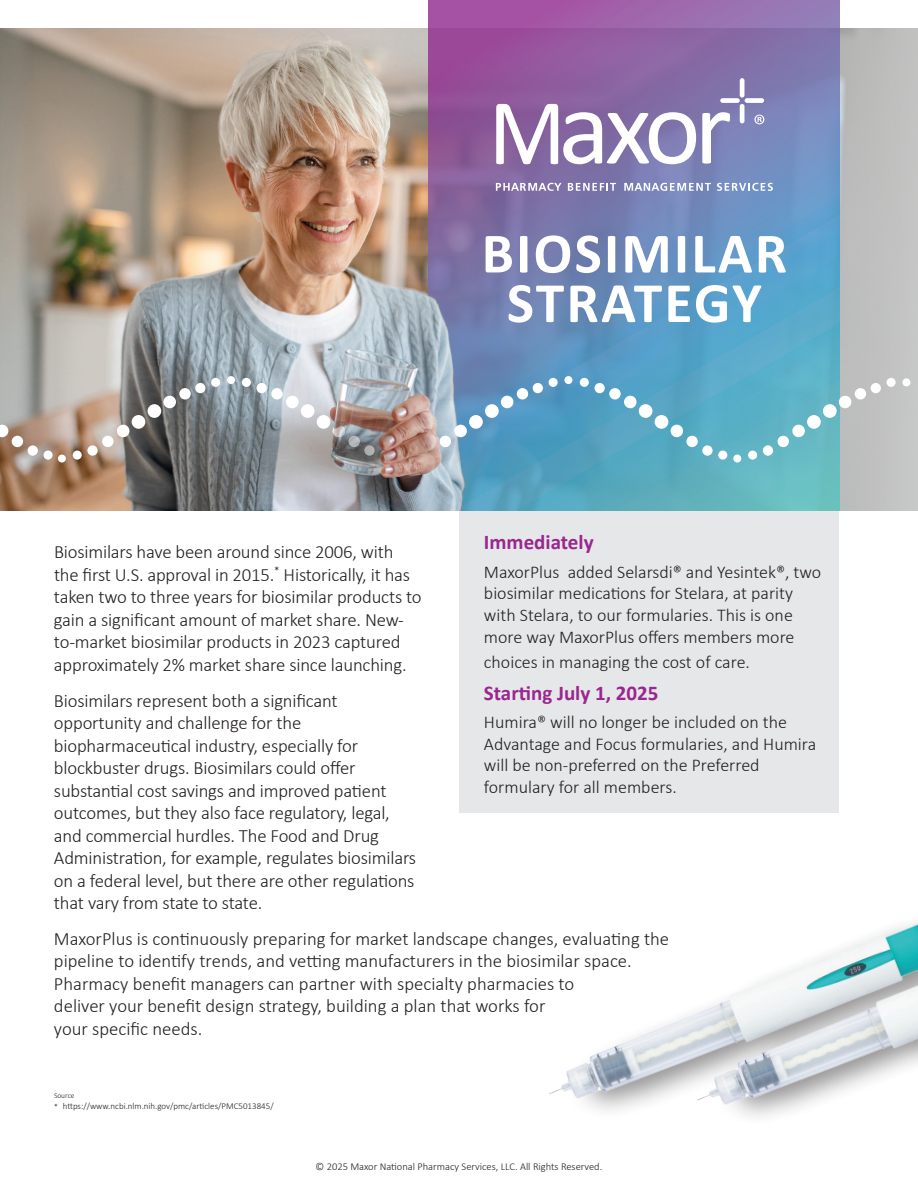
<style>
.page{position:relative;width:918px;height:1188px;background:#fff}
.page>*{position:absolute;margin:0;border:0;box-sizing:border-box;transform-origin:0 0}
.t1{font:700 57.6px/49.5px "Calibri";letter-spacing:.035em;color:#fff;text-align:center}
.t2{font:700 21px "Calibri";color:#99278f}
.t3{font:300 18.75px/22.5px "Calibri";letter-spacing:-.01em;color:#231f20}
.t4{font:300 18px/21.6px "Calibri";color:#231f20}
.t5{font:300 10.5px "Calibri";color:#231f20}
.t6{font:300 9px "Calibri";color:#231f20}
.t7{font:300 7.5px "Calibri";color:#231f20}
.s1{font-size:7.5px}
</style>
<div class="page">
<img style="left:0;top:28px;width:918px;height:483px">
<svg style="left:429px;top:0;width:411px;height:511px;background:#7287b7"></svg>
<svg style="left:754px;top:115px;width:10px;height:9px"></svg>
<svg style="left:496px;top:183px;width:65px;height:8px"></svg>
<svg style="left:568px;top:183px;width:48px;height:8px"></svg>
<svg style="left:624px;top:183px;width:87px;height:8px"></svg>
<svg style="left:717px;top:183px;width:56px;height:8px"></svg>
<div style="left:720px;top:98px;width:20px;height:5px;background:#fff;border-radius:2px"></div>
<div style="left:745px;top:98px;width:19px;height:5px;background:#fff;border-radius:2px"></div>
<hr style="left:740px;top:104px;width:4px;height:19px;background:#fff;border-radius:2px">
<hr style="left:740px;top:78px;width:4px;height:20px;background:#fff;border-radius:2px">
<svg style="left:496px;top:104px;width:200px;height:60px"></svg>
<svg style="left:702px;top:112px;width:28px;height:52px"></svg>
<img style="left:0;top:48px;width:491px;height:463px">
<svg style="left:0;top:376px;width:918px;height:87px;background:#82a5b0"></svg>
<img style="left:286px;top:322px;width:205px;height:166px">
<img style="left:549px;top:757px;width:290px;height:354px">
<img style="left:632px;top:824px;width:286px;height:293px">
<div style="left:459px;top:511px;width:379px;height:302px;background:#e6e7e9"></div>
<h1 class="t1" style="left:482px;top:229px;width:307px">BIOSIMILAR<br>STRATEGY</h1>
<p class="t2" style="left:484px;top:529px;width:111px">Immediately</p>
<p class="t4" style="left:484px;top:560px;width:339px">MaxorPlus added Selarsdi® and Yesintek®, two biosimilar medications for Stelara, at parity with Stelara, to our formularies. This is one more way MaxorPlus offers members more</p>
<p class="t4" style="left:484px;top:650px;width:268px">choices in managing the cost of care.</p>
<p class="t2" style="left:484px;top:679px;width:176px">Starting July 1, 2025</p>
<p class="t4" style="left:484px;top:710px;width:334px">Humira® will no longer be included on the Advantage and Focus formularies, and Humira will be non-preferred on the Preferred formulary for all members.</p>
<p class="t3" style="left:54px;top:540px;width:369px">Biosimilars have been around since 2006, with the first U.S. approval in 2015.<sup>*</sup> Historically, it has taken two to three years for biosimilar products to gain a significant amount of market share. New&shy;to-market biosimilar products in 2023 captured approximately 2% market share since launching.</p>
<p class="t3" style="left:54px;top:688px;width:364px">Biosimilars represent both a significant opportunity and challenge for the biopharmaceutical industry, especially for blockbuster drugs. Biosimilars could offer substantial cost savings and improved patient outcomes, but they also face regulatory, legal, and commercial hurdles. The Food and Drug Administration, for example, regulates biosimilars on a federal level, but there are other regulations that vary from state to state.</p>
<p class="t3" style="left:54px;top:927px;width:617px">MaxorPlus is continuously preparing for market landscape changes, evaluating the pipeline to identify trends, and vetting manufacturers in the biosimilar space.<br>Pharmacy benefit managers can partner with specialty pharmacies to<br>deliver your benefit design strategy, building a plan that works for<br>your specific needs.</p>
<p class="t7" style="left:54px;top:1091px;width:22px">Source</p>
<p class="t6" style="left:54px;top:1100px;width:221px"><span class="s1">*</span> https://www.ncbi.nlm.nih.gov/pmc/articles/PMC5013845/</p>
<p class="t5" style="left:316px;top:1160px;width:288px">© 2025 Maxor National Pharmacy Services, LLC. All Rights Reserved.</p>
</div>
